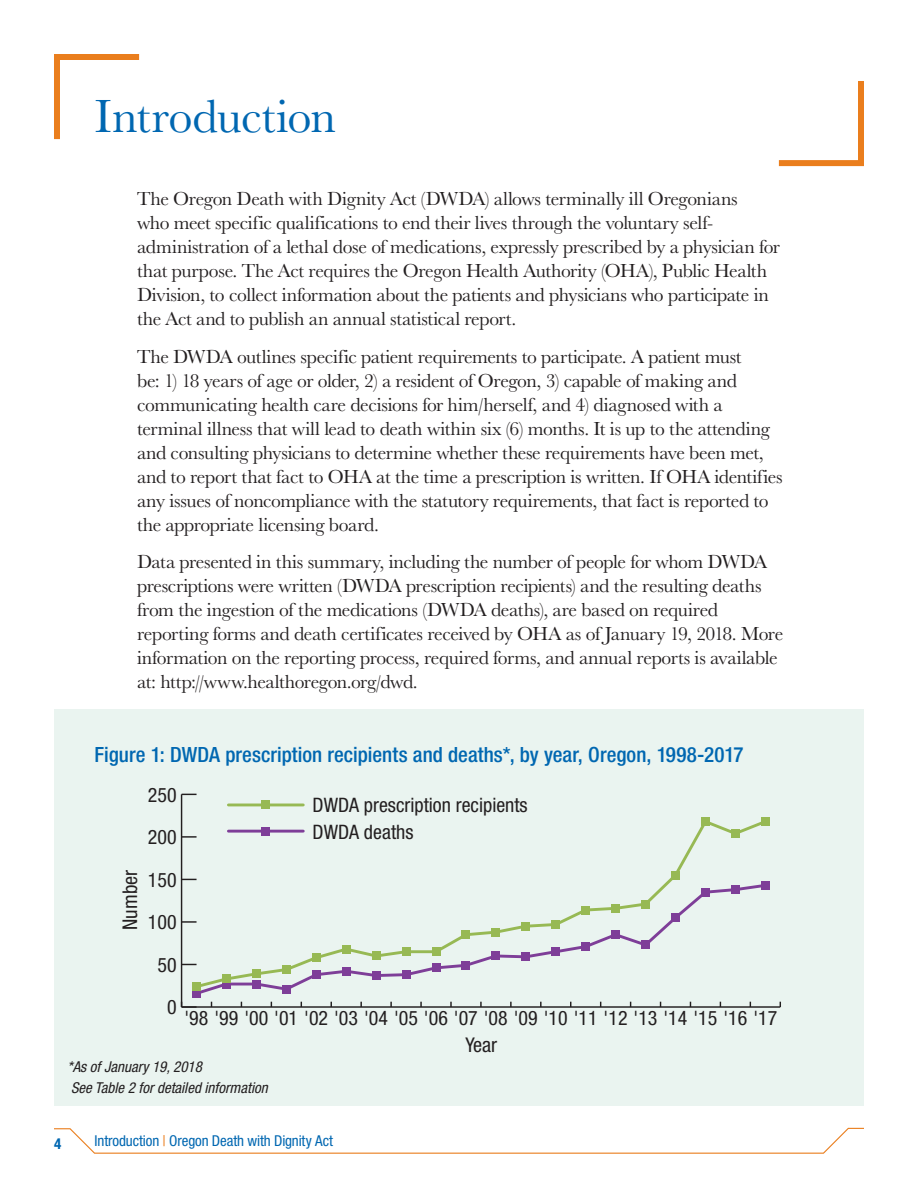
<style>
.page{position:relative;width:918px;height:1188px;background:#fff}
.page>*{position:absolute;margin:0;border:0;box-sizing:border-box;transform-origin:0 0}
.t1{font:48px "Baskerville URW";letter-spacing:-.01em;color:#0067b1}
.t2{font:500 condensed 21px "Helvetica Neue LT Std";color:#0067b1}
.t3{font:condensed 20.25px "Helvetica Neue LT Std";color:#231f20}
.t4{font:condensed 19.95px "Helvetica Neue LT Std";color:#231f20}
.t5{font:19.5px/24px "Baskerville URW";letter-spacing:-.015em;color:#231f20}
.t6{font:italic condensed 15px/21px "Helvetica Neue LT Std";color:#231f20}
.t7{font:condensed 15px "Helvetica Neue LT Std";letter-spacing:-.005em;color:#0067b1}
.t8{font:700 condensed 15px "Helvetica Neue LT Std";color:#0067b1}
.s1{color:#ea7e1d}
</style>
<div class="page">
<svg style="left:54px;top:1127px;width:810px;height:27px"></svg>
<svg style="left:778px;top:81px;width:86px;height:86px"></svg>
<svg style="left:54px;top:54px;width:86px;height:86px"></svg>
<div style="left:54px;top:709px;width:810px;height:397px;background:#eaf4f0"></div>
<hr style="left:182px;top:1006px;width:598px;height:2px;background:#231f20">
<hr style="left:181px;top:794px;width:1px;height:213px;background:#231f20">
<svg style="left:182px;top:794px;width:15px;height:1px"></svg>
<hr style="left:228px;top:804px;width:75px;height:2px;background:#97b954">
<svg style="left:181px;top:818px;width:588px;height:190px"></svg>
<div style="left:261px;top:827px;width:9px;height:8px;background:#7e3e98"></div>
<div style="left:192px;top:989px;width:9px;height:9px;background:#7e3e98"></div>
<div style="left:222px;top:980px;width:9px;height:8px;background:#7e3e98"></div>
<div style="left:252px;top:980px;width:9px;height:8px;background:#7e3e98"></div>
<div style="left:282px;top:985px;width:9px;height:9px;background:#7e3e98"></div>
<div style="left:312px;top:970px;width:9px;height:9px;background:#7e3e98"></div>
<div style="left:342px;top:967px;width:9px;height:9px;background:#7e3e98"></div>
<div style="left:372px;top:971px;width:9px;height:9px;background:#7e3e98"></div>
<div style="left:402px;top:970px;width:8px;height:9px;background:#7e3e98"></div>
<div style="left:432px;top:964px;width:8px;height:8px;background:#7e3e98"></div>
<div style="left:462px;top:961px;width:8px;height:9px;background:#7e3e98"></div>
<div style="left:492px;top:952px;width:8px;height:8px;background:#7e3e98"></div>
<div style="left:521px;top:952px;width:9px;height:9px;background:#7e3e98"></div>
<div style="left:551px;top:947px;width:9px;height:9px;background:#7e3e98"></div>
<div style="left:581px;top:942px;width:9px;height:9px;background:#7e3e98"></div>
<div style="left:611px;top:930px;width:9px;height:9px;background:#7e3e98"></div>
<div style="left:641px;top:941px;width:9px;height:8px;background:#7e3e98"></div>
<div style="left:671px;top:913px;width:9px;height:9px;background:#7e3e98"></div>
<div style="left:701px;top:888px;width:9px;height:9px;background:#7e3e98"></div>
<div style="left:731px;top:885px;width:9px;height:9px;background:#7e3e98"></div>
<div style="left:761px;top:881px;width:9px;height:9px;background:#7e3e98"></div>
<div style="left:261px;top:801px;width:9px;height:8px;background:#97b954"></div>
<div style="left:192px;top:982px;width:9px;height:9px;background:#97b954"></div>
<div style="left:222px;top:975px;width:9px;height:8px;background:#97b954"></div>
<div style="left:252px;top:969px;width:9px;height:9px;background:#97b954"></div>
<div style="left:282px;top:965px;width:9px;height:9px;background:#97b954"></div>
<div style="left:312px;top:953px;width:9px;height:9px;background:#97b954"></div>
<div style="left:342px;top:945px;width:9px;height:9px;background:#97b954"></div>
<div style="left:372px;top:952px;width:9px;height:8px;background:#97b954"></div>
<div style="left:402px;top:947px;width:8px;height:9px;background:#97b954"></div>
<div style="left:432px;top:947px;width:8px;height:9px;background:#97b954"></div>
<div style="left:462px;top:930px;width:8px;height:9px;background:#97b954"></div>
<div style="left:492px;top:928px;width:8px;height:9px;background:#97b954"></div>
<div style="left:521px;top:922px;width:9px;height:9px;background:#97b954"></div>
<div style="left:551px;top:920px;width:9px;height:9px;background:#97b954"></div>
<div style="left:581px;top:906px;width:9px;height:8px;background:#97b954"></div>
<div style="left:611px;top:904px;width:9px;height:9px;background:#97b954"></div>
<div style="left:641px;top:900px;width:9px;height:8px;background:#97b954"></div>
<div style="left:671px;top:871px;width:9px;height:9px;background:#97b954"></div>
<div style="left:701px;top:817px;width:9px;height:9px;background:#97b954"></div>
<div style="left:731px;top:829px;width:9px;height:9px;background:#97b954"></div>
<div style="left:761px;top:817px;width:9px;height:9px;background:#97b954"></div>
<h1 class="t1" style="left:94px;top:88px;width:243px">Introduction</h1>
<p class="t5" style="left:137px;top:187px;width:644px">The Oregon Death with Dignity Act (DWDA) allows terminally ill Oregonians<br>who meet specific qualifications to end their lives through the voluntary self&shy;administration of a lethal dose of medications, expressly prescribed by a physician for that purpose. The Act requires the Oregon Health Authority (OHA), Public Health Division, to collect information about the patients and physicians who participate in the Act and to publish an annual statistical report.</p>
<p class="t5" style="left:137px;top:345px;width:647px">The DWDA outlines specific patient requirements to participate. A patient must<br>be: 1) 18 years of age or older, 2) a resident of Oregon, 3) capable of making and communicating health care decisions for him/herself, and 4) diagnosed with a terminal illness that will lead to death within six (6) months. It is up to the attending and consulting physicians to determine whether these requirements have been met, and to report that fact to OHA at the time a prescription is written. If OHA identifies any issues of noncompliance with the statutory requirements, that fact is reported to the appropriate licensing board.</p>
<p class="t5" style="left:137px;top:550px;width:648px">Data presented in this summary, including the number of people for whom DWDA prescriptions were written (DWDA prescription recipients) and the resulting deaths from the ingestion of the medications (DWDA deaths), are based on required reporting forms and death certificates received by OHA as of January 19, 2018. More information on the reporting process, required forms, and annual reports is available at: http://www.healthoregon.org/dwd.</p>
<p class="t2" style="left:94px;top:742px;width:651px">Figure 1: DWDA prescription recipients and deaths*, by year, Oregon, 1998-2017</p>
<p class="t4" style="left:148px;top:783px;width:30px">250</p>
<p class="t3" style="left:118px;top:930px;width:61px;rotate:-90deg">Number</p>
<p class="t4" style="left:148px;top:826px;width:30px">200</p>
<p class="t4" style="left:148px;top:868px;width:30px">150</p>
<p class="t4" style="left:148px;top:911px;width:30px">100</p>
<p class="t4" style="left:313px;top:794px;width:217px">DWDA prescription recipients</p>
<p class="t4" style="left:313px;top:820px;width:102px">DWDA deaths</p>
<p class="t4" style="left:157px;top:953px;width:21px">50</p>
<p class="t4" style="left:167px;top:996px;width:11px">0</p>
<p class="t4" style="left:184px;top:1007px;width:594px">'98 '99 '00 '01 '02 '03 '04 '05 '06 '07 '08 '09 '10 '11 '12 '13 '14 '15 '16 '17</p>
<p class="t3" style="left:465px;top:1033px;width:33px">Year</p>
<p class="t6" style="left:67px;top:1056px;width:202px">*As of January 19, 2018<br>See Table 2 for detailed information</p>
<p class="t8" style="left:54px;top:1135px;width:9px">4</p>
<p class="t7" style="left:94px;top:1132px;width:240px">Introduction <span class="s1">|</span> Oregon Death with Dignity Act</p>
</div>
